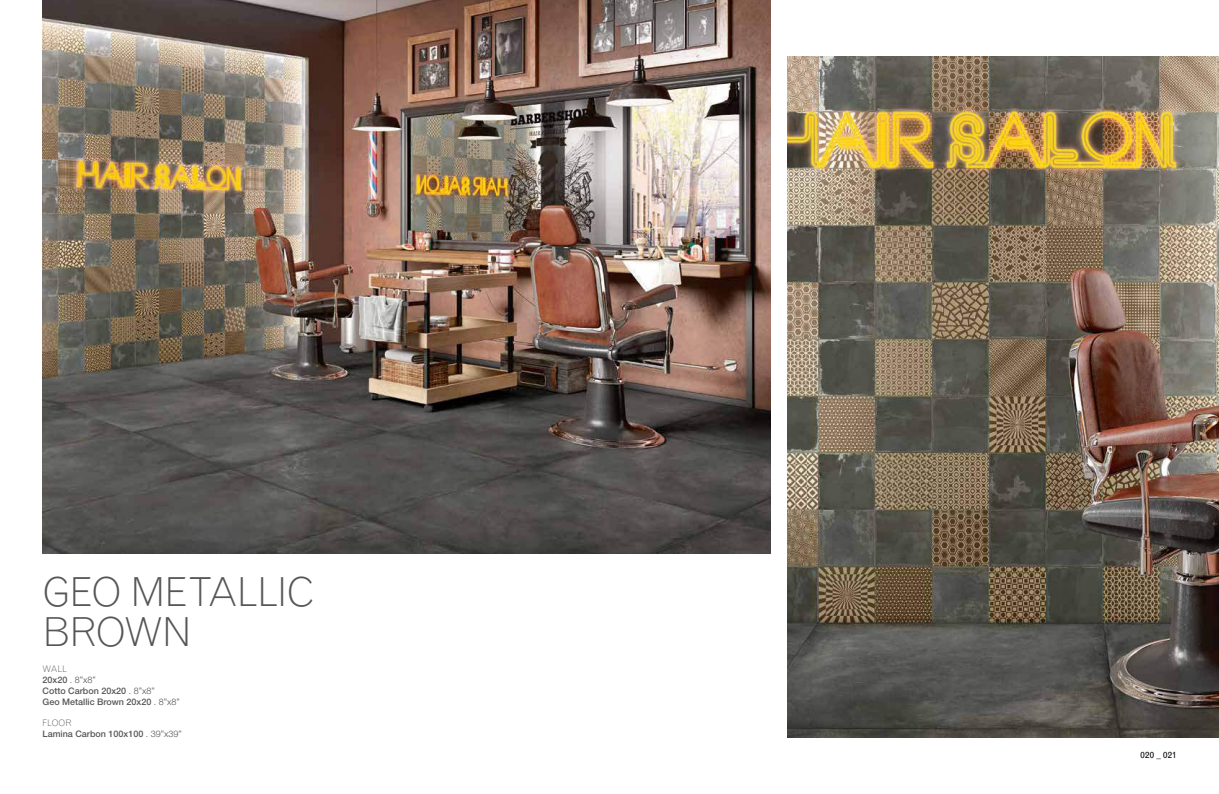
<style>
.page{position:relative;width:1219px;height:794px;background:#fff}
.page>*{position:absolute;margin:0;border:0;box-sizing:border-box;transform-origin:0 0}
.t1{font:300 40px/40px "Grotesque MT Std";letter-spacing:-.025em;color:#575656}
.t2{font:500 9px/10.8px "Helvetica Neue LT Std";color:#575656}
.t3{font:300 9px "Grotesque";letter-spacing:-.005em;color:#575656}
.t4{font:9px "Grotesque MT Std";letter-spacing:.04em;color:#000}
.s1{font-weight:300}
</style>
<div class="page">
<img style="left:43px;top:0;width:727px;height:553px">
<img style="left:787px;top:57px;width:432px;height:680px">
<h1 class="t1" style="left:43px;top:574px;width:274px">GEO METALLIC<br>BROWN</h1>
<p class="t3" style="left:43px;top:666px;width:26px">WALL</p>
<p class="t2" style="left:43px;top:675px;width:139px">20x20 <span class="s1">. 8”x8”<br></span>Cotto Carbon 20x20 <span class="s1">. 8”x8”<br></span>Geo Metallic Brown 20x20 <span class="s1">. 8”x8”</span></p>
<p class="t3" style="left:43px;top:720px;width:31px">FLOOR</p>
<p class="t2" style="left:43px;top:729px;width:141px">Lamina Carbon 100x100 <span class="s1">. 39”x39”</span></p>
<p class="t4" style="left:1141px;top:750px;width:37px">020 _ 021</p>
</div>
